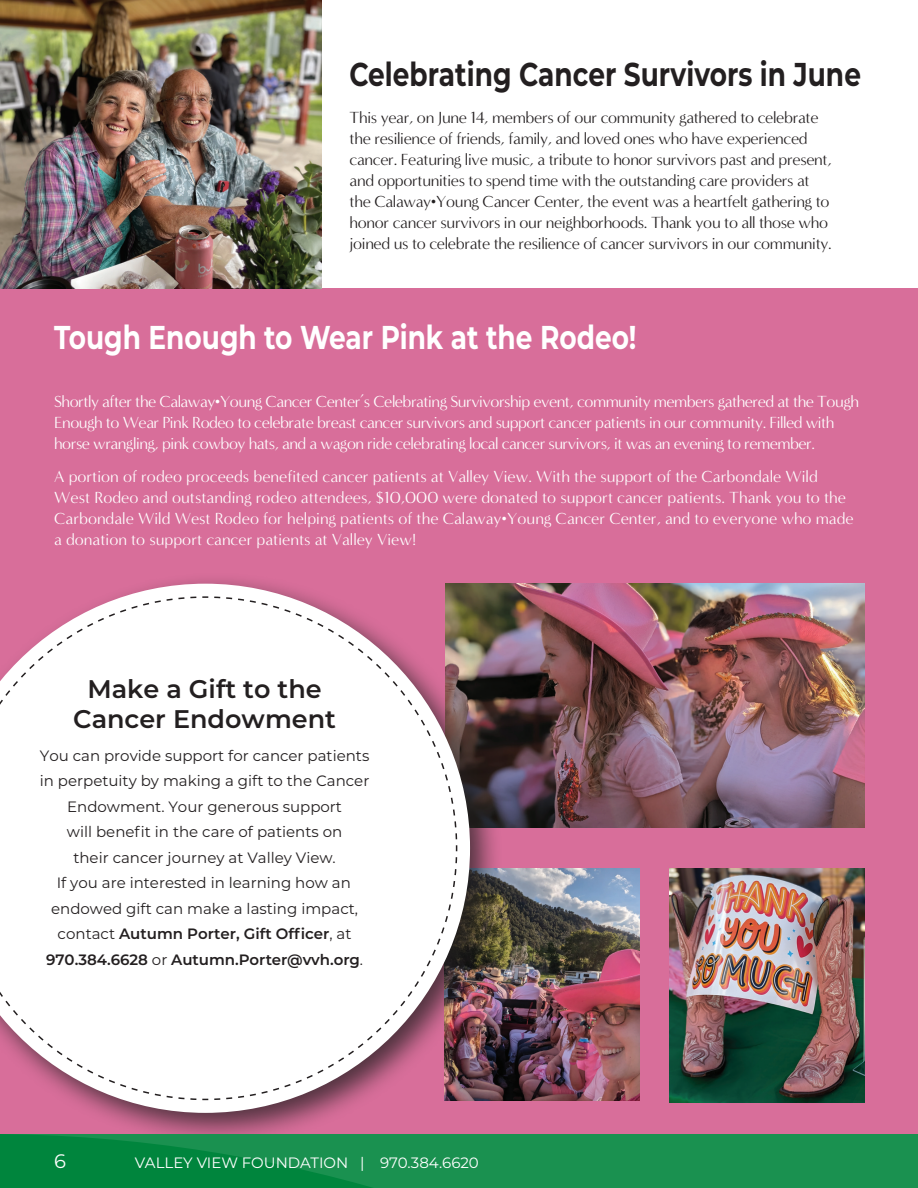
<style>
.page{position:relative;width:918px;height:1188px;background:#fff}
.page>*{position:absolute;margin:0;border:0;box-sizing:border-box;transform-origin:0 0}
.t1{font:700 33px "Montserrat";color:#231f20;scale:.8 1}
.t2{font:700 33px "Montserrat";color:#fff;scale:.8 1}
.t3{font:600 25.5px/30.6px "Montserrat";color:#231f20;text-align:center}
.t4{font:19.5px "Montserrat";color:#fff}
.t5{font:16.5px/21px "Minerva Modern";letter-spacing:-.02em;color:#231f20}
.t6{font:16.5px/21px "Minerva Modern";color:#fff}
.t7{font:16.5px/21px "Minerva Modern";letter-spacing:-.03em;color:#fff}
.t8{font:15px/25.5px "Montserrat";color:#231f20;text-align:center}
.t9{font:15px "Montserrat";color:#fff}
.s1{font-weight:600}
</style>
<div class="page">
<div style="left:0;top:289px;width:918px;height:899px;background:#d86e9a"></div>
<img style="left:503px;top:584px;width:361px;height:243px">
<img style="left:503px;top:868px;width:137px;height:232px">
<div style="left:0;top:571px;width:503px;height:575px;background:#231f20;opacity:.75"></div>
<img style="left:0;top:584px;width:470px;height:529px">
<div style="left:0;top:1134px;width:918px;height:54px;background:#1a9150"></div>
<img style="left:0;top:0;width:321px;height:289px">
<img style="left:670px;top:868px;width:194px;height:235px">
<svg style="left:0;top:596px;width:458px;height:505px;background:#f4e9ed"></svg>
<svg style="left:0;top:1134px;width:373px;height:54px"></svg>
<h1 class="t1" style="left:349px;top:50px;width:641px">Celebrating Cancer Survivors in June</h1>
<p class="t5" style="left:350px;top:107px;width:484px">This year, on June 14, members of our community gathered to celebrate the resilience of friends, family, and loved ones who have experienced cancer. Featuring live music, a tribute to honor survivors past and present, and opportunities to spend time with the outstanding care providers at the Calaway•Young Cancer Center, the event was a heartfelt gathering to honor cancer survivors in our neighborhoods. Thank you to all those who joined us to celebrate the resilience of cancer survivors in our community.</p>
<h1 class="t2" style="left:54px;top:313px;width:730px">Tough Enough to Wear Pink at the Rodeo!</h1>
<p class="t7" style="left:54px;top:391px;width:806px">Shortly after the Calaway•Young Cancer Center’s Celebrating Survivorship event, community members gathered at the Tough<br>Enough to Wear Pink Rodeo to celebrate breast cancer survivors and support cancer patients in our community. Filled with horse wrangling, pink cowboy hats, and a wagon ride celebrating local cancer survivors, it was an evening to remember.</p>
<p class="t6" style="left:54px;top:466px;width:801px">A portion of rodeo proceeds benefited cancer patients at Valley View. With the support of the Carbondale Wild West Rodeo and outstanding rodeo attendees, $10,000 were donated to support cancer patients. Thank you to the Carbondale Wild West Rodeo for helping patients of the Calaway•Young Cancer Center, and to everyone who made a donation to support cancer patients at Valley View!</p>
<h2 class="t3" style="left:73px;top:672px;width:264px">Make a Gift to the<br>Cancer Endowment</h2>
<p class="t8" style="left:40px;top:742px;width:331px">You can provide support for cancer patients in perpetuity by making a gift to the Cancer Endowment. Your generous support<br>will benefit in the care of patients on<br>their cancer journey at Valley View.<br>If you are interested in learning how an endowed gift can make a lasting impact, contact <span class="s1">Autumn Porter, Gift Officer</span>, at <span class="s1">970.384.6628</span> or <span class="s1">Autumn.Porter@vvh.org</span>.</p>
<p class="t4" style="left:54px;top:1147px;width:13px">6</p>
<p class="t9" style="left:135px;top:1152px;width:345px">VALLEY VIEW FOUNDATION | 970.384.6620</p>
</div>
